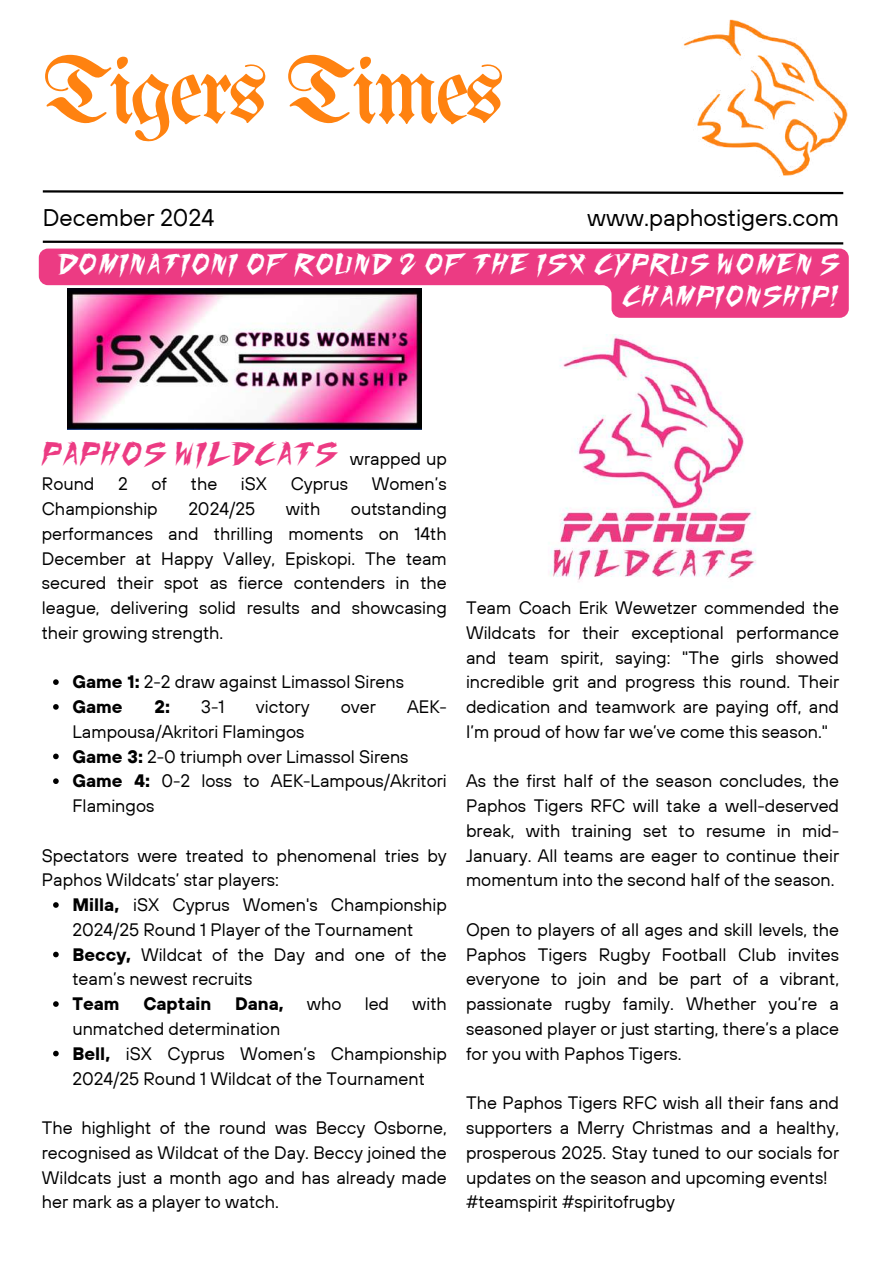
<style>
.page{position:relative;width:894px;height:1264px;background:#fff}
.page>*{position:absolute;margin:0;border:0;box-sizing:border-box;transform-origin:0 0}
.t1{font:94.5px "Unifraktur Maguntia";letter-spacing:-.05em;color:#ff8210}
.t2{font:27px "Fighting Spirit TBS";letter-spacing:.05em;color:#ec3b83}
.t3{font:24px/32.7px "Fighting Spirit TBS";letter-spacing:.05em;color:#fff;text-align:right}
.t4{font:24px "TT Hoves";color:#000}
.t5{font:18px/24.8px "TT Hoves";color:#000}
.t6{font:700 18px "TT Hoves";color:#000}
.s1{font-weight:700}
</style>
<div class="page">
<svg style="left:42px;top:190px;width:802px;height:5px"></svg>
<svg style="left:42px;top:240px;width:802px;height:5px"></svg>
<img style="left:683px;top:19px;width:164px;height:157px">
<svg style="left:53px;top:679px;width:6px;height:6px"></svg>
<svg style="left:53px;top:704px;width:6px;height:5px"></svg>
<svg style="left:53px;top:753px;width:6px;height:6px"></svg>
<svg style="left:53px;top:778px;width:6px;height:6px"></svg>
<svg style="left:53px;top:902px;width:6px;height:5px"></svg>
<svg style="left:53px;top:951px;width:6px;height:6px"></svg>
<svg style="left:53px;top:1001px;width:6px;height:5px"></svg>
<svg style="left:53px;top:1050px;width:6px;height:6px"></svg>
<img style="left:68px;top:318px;width:353px;height:111px">
<img style="left:550px;top:334px;width:206px;height:248px">
<svg style="left:39px;top:248px;width:809px;height:70px;fill:#ec3b83"></svg>
<h1 class="t1" style="left:43px;top:48px;width:463px">Tigers Times</h1>
<h3 class="t4" style="left:43px;top:202px;width:173px">December 2024</h3>
<h3 class="t4" style="left:587px;top:202px;width:253px">www.paphostigers.com</h3>
<h3 class="t3" style="left:57px;top:250px;width:783px">DOMINATIONI OF ROUND 2 OF THE ISX CYPRUS WOMEN S<br>CHAMPIONSHIP!</h3>
<h2 class="t2" style="left:42px;top:442px;width:297px">PAPHOS WILDCATS</h2>
<p class="t5" style="left:350px;top:446px;width:98px">wrapped up</p>
<p class="t5" style="left:42px;top:471px;width:54px">Round</p>
<p class="t5" style="left:118px;top:471px;width:11px">2</p>
<p class="t5" style="left:151px;top:471px;width:17px">of</p>
<p class="t5" style="left:191px;top:471px;width:28px">the</p>
<p class="t5" style="left:241px;top:471px;width:28px">iSX</p>
<p class="t5" style="left:291px;top:471px;width:59px">Cyprus</p>
<p class="t5" style="left:371px;top:471px;width:77px">Women’s</p>
<p class="t5" style="left:42px;top:496px;width:117px">Championship</p>
<p class="t5" style="left:188px;top:496px;width:68px">2024/25</p>
<p class="t5" style="left:286px;top:496px;width:36px">with</p>
<p class="t5" style="left:42px;top:496px;width:406px;text-align:justify;text-indent:309px">outstanding performances and thrilling moments on 14th December at Happy Valley, Episkopi. The team secured their spot as fierce contenders in the league, delivering solid results and showcasing their growing strength.</p>
<p class="t5" style="left:72px;top:669px;width:333px"><span class="s1">Game 1:</span> 2-2 draw against Limassol Sirens<br><span class="s1">Game</span></p>
<p class="t6" style="left:154px;top:695px;width:17px">2:</p>
<p class="t5" style="left:201px;top:694px;width:25px">3-1</p>
<p class="t5" style="left:256px;top:694px;width:55px">victory</p>
<p class="t5" style="left:341px;top:694px;width:37px">over</p>
<p class="t5" style="left:407px;top:694px;width:41px">AEK-</p>
<p class="t5" style="left:72px;top:718px;width:376px">Lampousa/Akritori Flamingos<br><span class="s1">Game 3:</span> 2-0 triumph over Limassol Sirens<br><span class="s1">Game 4:</span> 0-2 loss to AEK-Lampous/Akritori<br>Flamingos</p>
<p class="t5" style="left:42px;top:842px;width:406px">Spectators were treated to phenomenal tries by<br>Paphos Wildcats’ star players:</p>
<p class="t5" style="left:72px;top:892px;width:376px"><span class="s1">Milla,</span> iSX Cyprus Women's Championship 2024/25 Round 1 Player of the Tournament <span class="s1">Beccy,</span> Wildcat of the Day and one of the team’s newest recruits</p>
<p class="t6" style="left:72px;top:992px;width:49px">Team</p>
<p class="t6" style="left:143px;top:992px;width:69px">Captain</p>
<p class="t6" style="left:235px;top:992px;width:50px">Dana,</p>
<p class="t5" style="left:307px;top:991px;width:36px">who</p>
<p class="t5" style="left:364px;top:991px;width:26px">led</p>
<p class="t5" style="left:412px;top:991px;width:36px">with</p>
<p class="t5" style="left:72px;top:1015px;width:376px">unmatched determination<br><span class="s1">Bell,</span> iSX Cyprus Women’s Championship<br>2024/25 Round 1 Wildcat of the Tournament</p>
<p class="t5" style="left:42px;top:1114px;width:406px;text-align:justify">The highlight of the round was Beccy Osborne, recognised as Wildcat of the Day. Beccy joined the Wildcats just a month ago and has already made her mark as a player to watch.</p>
<p class="t5" style="left:466px;top:595px;width:374px;text-align:justify">Team Coach Erik Wewetzer commended the Wildcats for their exceptional performance and team spirit, saying: "The girls showed incredible grit and progress this round. Their dedication and teamwork are paying off, and I’m proud of how far we’ve come this season."</p>
<p class="t5" style="left:466px;top:768px;width:374px;text-align:justify">As the first half of the season concludes, the Paphos Tigers RFC will take a well-deserved break, with training set to resume in mid-January. All teams are eager to continue their momentum into the second half of the season.</p>
<p class="t5" style="left:466px;top:916px;width:374px;text-align:justify">Open to players of all ages and skill levels, the Paphos Tigers Rugby Football Club invites everyone to join and be part of a vibrant, passionate rugby family. Whether you’re a seasoned player or just starting, there’s a place for you with Paphos Tigers.</p>
<p class="t5" style="left:466px;top:1090px;width:374px">The Paphos Tigers RFC wish all their fans and supporters a Merry Christmas and a healthy, prosperous 2025. Stay tuned to our socials for updates on the season and upcoming events! #teamspirit #spiritofrugby</p>
</div>
